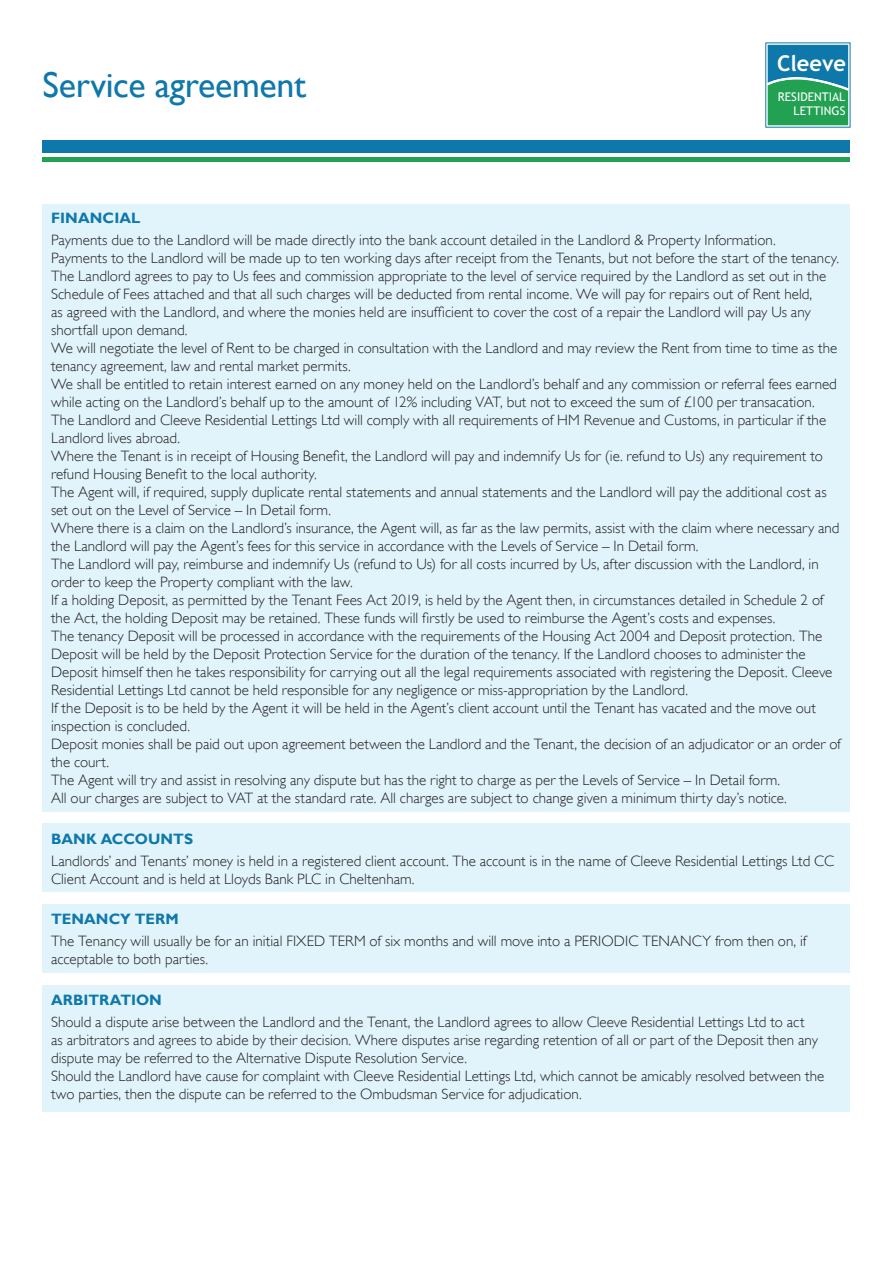
<style>
.page{position:relative;width:893px;height:1263px;background:#fff}
.page>*{position:absolute;margin:0;border:0;box-sizing:border-box;transform-origin:0 0}
.t1{font:36px "Gill Sans";letter-spacing:-.01em;color:#0f78aa}
.t2{font:700 21.9px "Trebuchet MS";color:#fff}
.t3{font:300 15px/18px "Gill Sans";color:#231f20}
.t4{font:700 15px "Gill Sans";letter-spacing:.005em;color:#0f78aa}
.t5{font:12px/14.1px "Trebuchet MS";color:#fff;text-align:right}
</style>
<div class="page">
<div style="left:43px;top:986px;width:807px;height:126px;background:#e1f4fc"></div>
<div style="left:43px;top:904px;width:807px;height:68px;background:#e1f4fc"></div>
<div style="left:43px;top:823px;width:807px;height:69px;background:#e1f4fc"></div>
<div style="left:43px;top:204px;width:807px;height:607px;background:#e1f4fc"></div>
<svg style="left:766px;top:43px;width:84px;height:84px"></svg>
<svg style="left:768px;top:45px;width:80px;height:80px;background:#20917e"></svg>
<div style="left:43px;top:140px;width:807px;height:13px;background:#0f78aa"></div>
<div style="left:43px;top:157px;width:807px;height:5px;background:#22a153"></div>
<p class="t1" style="left:43px;top:64px;width:265px">Service agreement</p>
<p class="t2" style="left:777px;top:49px;width:71px">Cleeve</p>
<p class="t5" style="left:778px;top:90px;width:69px">RESIDENTIAL<br>LETTINGS</p>
<p class="t4" style="left:51px;top:209px;width:91px">FINANCIAL</p>
<p class="t3" style="left:51px;top:231px;width:726px">Payments due to the Landlord will be made directly into the bank account detailed in the Landlord &amp; Property Information.</p>
<p class="t3" style="left:51px;top:249px;width:789px">Payments to the Landlord will be made up to ten working days after receipt from the Tenants, but not before the start of the tenancy.</p>
<p class="t3" style="left:51px;top:267px;width:777px">The Landlord agrees to pay to Us fees and commission appropriate to the level of service required by the Landlord as set out in the Schedule of Fees attached and that all such charges will be deducted from rental income. We will pay for repairs out of Rent held, as agreed with the Landlord, and where the monies held are insufficient to cover the cost of a repair the Landlord will pay Us any shortfall upon demand.</p>
<p class="t3" style="left:51px;top:339px;width:788px">We will negotiate the level of Rent to be charged in consultation with the Landlord and may review the Rent from time to time as the tenancy agreement, law and rental market permits.</p>
<p class="t3" style="left:51px;top:375px;width:787px">We shall be entitled to retain interest earned on any money held on the Landlord’s behalf and any commission or referral fees earned while acting on the Landlord’s behalf up to the amount of 12% including VAT, but not to exceed the sum of £100 per transacation.</p>
<p class="t3" style="left:51px;top:411px;width:777px">The Landlord and Cleeve Residential Lettings Ltd will comply with all requirements of HM Revenue and Customs, in particular if the<br>Landlord lives abroad.</p>
<p class="t3" style="left:51px;top:447px;width:773px">Where the Tenant is in receipt of Housing Benefit, the Landlord will pay and indemnify Us for (ie. refund to Us) any requirement to refund Housing Benefit to the local authority.</p>
<p class="t3" style="left:51px;top:483px;width:777px">The Agent will, if required, supply duplicate rental statements and annual statements and the Landlord will pay the additional cost as set out on the Level of Service – In Detail form.</p>
<p class="t3" style="left:51px;top:519px;width:790px">Where there is a claim on the Landlord’s insurance, the Agent will, as far as the law permits, assist with the claim where necessary and the Landlord will pay the Agent’s fees for this service in accordance with the Levels of Service – In Detail form.</p>
<p class="t3" style="left:51px;top:555px;width:769px">The Landlord will pay, reimburse and indemnify Us (refund to Us) for all costs incurred by Us, after discussion with the Landlord, in order to keep the Property compliant with the law.</p>
<p class="t3" style="left:51px;top:591px;width:774px">If a holding Deposit, as permitted by the Tenant Fees Act 2019, is held by the Agent then, in circumstances detailed in Schedule 2 of the Act, the holding Deposit may be retained. These funds will firstly be used to reimburse the Agent’s costs and expenses.</p>
<p class="t3" style="left:51px;top:627px;width:783px">The tenancy Deposit will be processed in accordance with the requirements of the Housing Act 2004 and Deposit protection. The Deposit will be held by the Deposit Protection Service for the duration of the tenancy. If the Landlord chooses to administer the Deposit himself then he takes responsibility for carrying out all the legal requirements associated with registering the Deposit. Cleeve Residential Lettings Ltd cannot be held responsible for any negligence or miss-appropriation by the Landlord.</p>
<p class="t3" style="left:51px;top:699px;width:766px">If the Deposit is to be held by the Agent it will be held in the Agent’s client account until the Tenant has vacated and the move out inspection is concluded.</p>
<p class="t3" style="left:51px;top:735px;width:791px">Deposit monies shall be paid out upon agreement between the Landlord and the Tenant, the decision of an adjudicator or an order of the court.</p>
<p class="t3" style="left:51px;top:771px;width:731px">The Agent will try and assist in resolving any dispute but has the right to charge as per the Levels of Service – In Detail form.</p>
<p class="t3" style="left:51px;top:789px;width:737px">All our charges are subject to VAT at the standard rate. All charges are subject to change given a minimum thirty day’s notice.</p>
<p class="t4" style="left:51px;top:829px;width:144px">BANK ACCOUNTS</p>
<p class="t3" style="left:51px;top:852px;width:785px">Landlords’ and Tenants’ money is held in a registered client account. The account is in the name of Cleeve Residential Lettings Ltd CC<br>Client Account and is held at Lloyds Bank PLC in Cheltenham.</p>
<p class="t4" style="left:51px;top:910px;width:129px">TENANCY TERM</p>
<p class="t3" style="left:51px;top:932px;width:757px">The Tenancy will usually be for an initial FIXED TERM of six months and will move into a PERIODIC TENANCY from then on, if acceptable to both parties.</p>
<p class="t4" style="left:51px;top:990px;width:112px">ARBITRATION</p>
<p class="t3" style="left:51px;top:1013px;width:768px">Should a dispute arise between the Landlord and the Tenant, the Landlord agrees to allow Cleeve Residential Lettings Ltd to act as arbitrators and agrees to abide by their decision. Where disputes arise regarding retention of all or part of the Deposit then any dispute may be referred to the Alternative Dispute Resolution Service.</p>
<p class="t3" style="left:51px;top:1067px;width:775px">Should the Landlord have cause for complaint with Cleeve Residential Lettings Ltd, which cannot be amicably resolved between the two parties, then the dispute can be referred to the Ombudsman Service for adjudication.</p>
</div>
